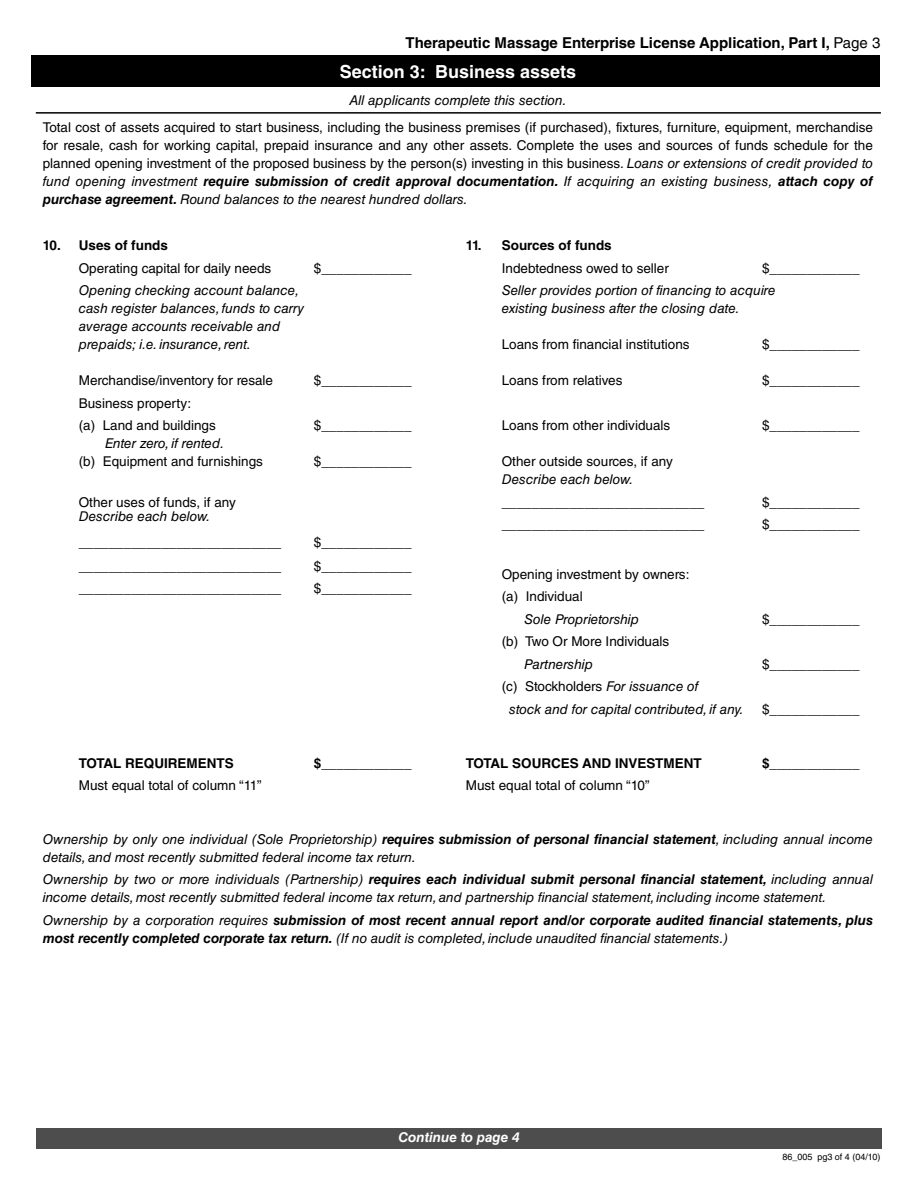
<style>
.page{position:relative;width:918px;height:1188px;background:#fff}
.page>*{position:absolute;margin:0;border:0;box-sizing:border-box;transform-origin:0 0}
.t1{font:700 18px "Helvetica LT Std";color:#fff}
.t2{font:700 15px "Helvetica LT Std";color:#000}
.t3{font:13.5px/18px "Helvetica LT Std";color:#000;text-align:justify}
.t4{font:italic 13.5px/18px "Helvetica LT Std";color:#000}
.t5{font:italic 700 13.5px/18px "Helvetica LT Std";color:#000}
.t6{font:700 13.5px "Helvetica LT Std";color:#000}
.t7{font:italic 700 13.5px "Helvetica LT Std";color:#fff}
.t8{font:9px "Helvetica LT Std";color:#000}
.s1{font-weight:400}
.s2{font-style:italic}
.s3{font-weight:700;font-style:italic}
.s4{font-style:normal}
.s5{font-weight:700}
</style>
<div class="page">
<div style="left:32px;top:56px;width:848px;height:31px;background:#000"></div>
<hr style="left:36px;top:112px;width:845px;height:2px;background:#000">
<div style="left:36px;top:1128px;width:846px;height:21px;background:#4d4d4d"></div>
<p class="t2" style="left:406px;top:38px;width:476px">Therapeutic Massage Enterprise License Application, Part I, <span class="s1">Page 3</span></p>
<h1 class="t1" style="left:340px;top:66px;width:238px">Section 3: Business assets</h1>
<p class="t4" style="left:349px;top:93px;width:219px">All applicants complete this section.</p>
<p class="t3" style="left:43px;top:120px;width:832px">Total cost of assets acquired to start business, including the business premises (if purchased), fixtures, furniture, equipment, merchandise for resale, cash for working capital, prepaid insurance and any other assets. Complete the uses and sources of funds schedule for the planned opening investment of the proposed business by the person(s) investing in this business. <span class="s2">Loans or extensions of credit provided to fund opening investment</span> <span class="s3">require submission of credit approval documentation.</span> <span class="s2">If acquiring an existing business,</span> <span class="s3">attach copy of purchase agreement.</span> <span class="s2">Round balances to the nearest hundred dollars.</span></p>
<p class="t6" style="left:43px;top:241px;width:127px">10. Uses of funds</p>
<p class="t6" style="left:466px;top:241px;width:147px">11. Sources of funds</p>
<p class="t3" style="left:79px;top:261px;width:194px">Operating capital for daily needs</p>
<p class="t3" style="left:314px;top:261px;width:99px">$____________</p>
<p class="t3" style="left:502px;top:261px;width:169px">Indebtedness owed to seller</p>
<p class="t3" style="left:762px;top:261px;width:99px">$____________</p>
<p class="t4" style="left:79px;top:283px;width:222px">Opening checking account balance,</p>
<p class="t4" style="left:502px;top:283px;width:275px">Seller provides portion of financing to acquire</p>
<p class="t4" style="left:79px;top:301px;width:227px">cash register balances, funds to carry</p>
<p class="t4" style="left:502px;top:301px;width:239px">existing business after the closing date.</p>
<p class="t4" style="left:79px;top:319px;width:203px">average accounts receivable and prepaids; i.e. insurance, rent.</p>
<p class="t3" style="left:502px;top:337px;width:189px">Loans from financial institutions</p>
<p class="t3" style="left:762px;top:337px;width:99px">$____________</p>
<p class="t3" style="left:79px;top:373px;width:196px">Merchandise/inventory for resale</p>
<p class="t3" style="left:314px;top:373px;width:99px">$____________</p>
<p class="t3" style="left:502px;top:373px;width:122px">Loans from relatives</p>
<p class="t3" style="left:762px;top:373px;width:99px">$____________</p>
<p class="t3" style="left:79px;top:393px;width:139px;line-height:22.5px">Business property:<br>(a) Land and buildings</p>
<p class="t3" style="left:314px;top:418px;width:99px">$____________</p>
<p class="t3" style="left:502px;top:418px;width:170px">Loans from other individuals</p>
<p class="t3" style="left:762px;top:418px;width:99px">$____________</p>
<p class="t4" style="left:105px;top:436px;width:121px">Enter zero, if rented.</p>
<p class="t3" style="left:79px;top:454px;width:186px">(b) Equipment and furnishings</p>
<p class="t3" style="left:314px;top:454px;width:99px">$____________</p>
<p class="t3" style="left:502px;top:454px;width:173px">Other outside sources, if any</p>
<p class="t4" style="left:502px;top:472px;width:133px">Describe each below.</p>
<p class="t3" style="left:79px;top:495px;width:159px">Other uses of funds, if any</p>
<p class="t3" style="left:502px;top:495px;width:204px">___________________________</p>
<p class="t3" style="left:762px;top:495px;width:99px">$____________</p>
<p class="t4" style="left:79px;top:509px;width:133px">Describe each below.</p>
<p class="t3" style="left:502px;top:517px;width:204px">___________________________</p>
<p class="t3" style="left:762px;top:517px;width:99px">$____________</p>
<p class="t3" style="left:79px;top:535px;width:204px">___________________________</p>
<p class="t3" style="left:314px;top:535px;width:99px">$____________</p>
<p class="t3" style="left:79px;top:558px;width:204px">___________________________</p>
<p class="t3" style="left:314px;top:558px;width:99px">$____________</p>
<p class="t3" style="left:502px;top:567px;width:189px">Opening investment by owners:</p>
<p class="t3" style="left:79px;top:581px;width:204px">___________________________</p>
<p class="t3" style="left:314px;top:581px;width:99px">$____________</p>
<p class="t3" style="left:502px;top:589px;width:83px">(a) Individual</p>
<p class="t4" style="left:524px;top:612px;width:116px">Sole Proprietorship</p>
<p class="t3" style="left:762px;top:612px;width:99px">$____________</p>
<p class="t3" style="left:502px;top:634px;width:169px">(b) Two Or More Individuals</p>
<p class="t4" style="left:524px;top:657px;width:70px">Partnership</p>
<p class="t3" style="left:762px;top:657px;width:99px">$____________</p>
<p class="t4" style="left:509px;top:677px;width:236px;line-height:22.5px;text-indent:-8px"><span class="s4">(c) Stockholders</span> For issuance of<br>stock and for capital contributed, if any.</p>
<p class="t3" style="left:762px;top:702px;width:99px">$____________</p>
<p class="t6" style="left:79px;top:758px;width:157px">TOTAL REQUIREMENTS</p>
<p class="t6" style="left:314px;top:758px;width:99px">$____________</p>
<p class="t6" style="left:466px;top:758px;width:237px">TOTAL SOURCES AND INVESTMENT</p>
<p class="t6" style="left:762px;top:758px;width:99px">$____________</p>
<p class="t3" style="left:79px;top:778px;width:184px">Must equal total of column “11”</p>
<p class="t3" style="left:466px;top:778px;width:185px">Must equal total of column “10”</p>
<p class="t4" style="left:43px;top:832px;width:832px">Ownership by only one individual (Sole Proprietorship) <span class="s5">requires submission of personal financial statement</span>, including annual income details, and most recently submitted federal income tax return.</p>
<p class="t4" style="left:43px;top:872px;width:832px">Ownership by two or more individuals (Partnership) <span class="s5">requires each individual submit personal financial statement,</span> including annual income details, most recently submitted federal income tax return, and partnership financial statement, including income statement.</p>
<p class="t5" style="left:43px;top:912px;width:832px"><span class="s1">Ownership by a corporation requires</span> submission of most recent annual report and/or corporate audited financial statements, plus most recently completed corporate tax return. <span class="s1">(If no audit is completed, include unaudited financial statements.)</span></p>
<p class="t7" style="left:398px;top:1132px;width:123px">Continue to page 4</p>
<p class="t8" style="left:782px;top:1154px;width:100px">86_005 pg3 of 4 (04/10)</p>
</div>
